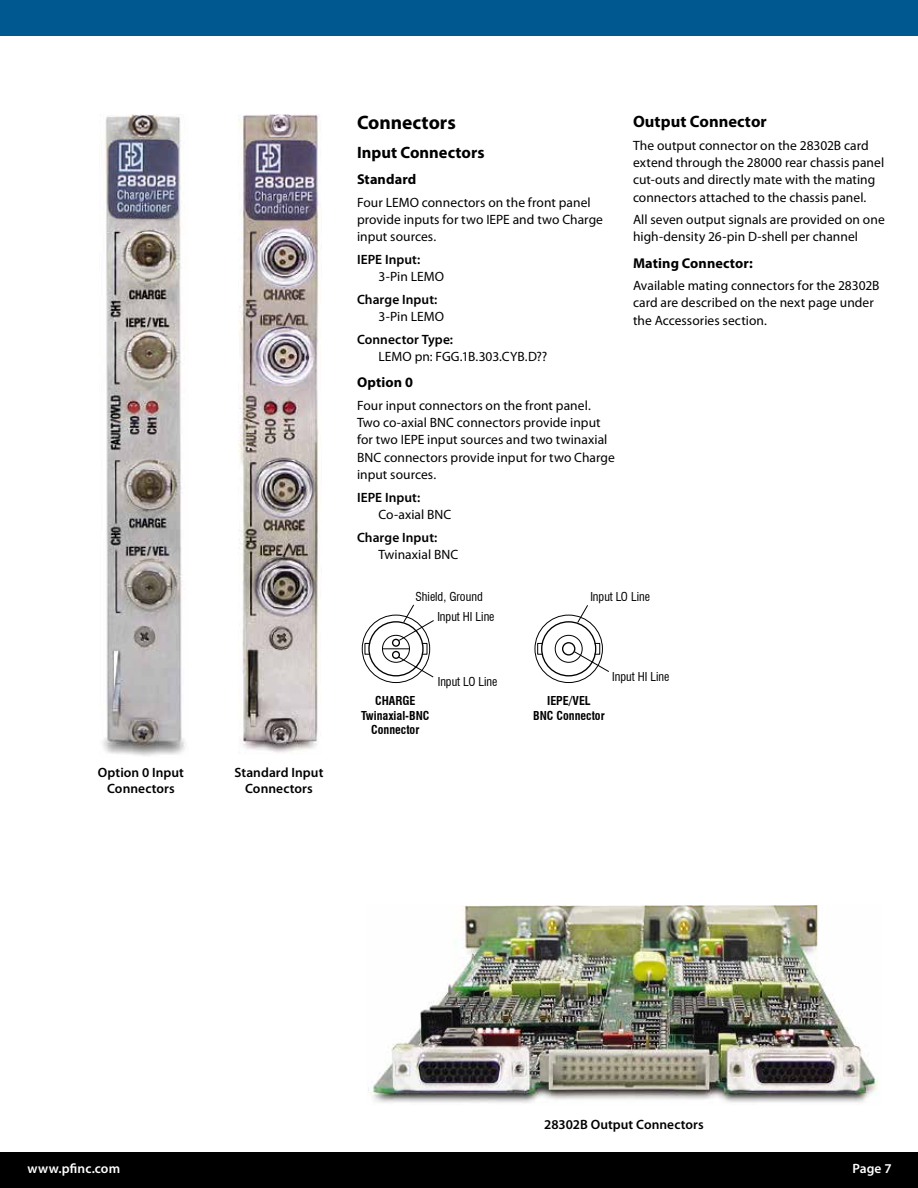
<style>
.page{position:relative;width:918px;height:1188px;background:#fff}
.page>*{position:absolute;margin:0;border:0;box-sizing:border-box;transform-origin:0 0}
.t1{font:700 19.5px "Myriad Pro";color:#000}
.t2{font:700 16.5px "Myriad Pro";letter-spacing:.005em;color:#000}
.t3{font:700 14.25px "Myriad Pro";letter-spacing:.01em;color:#000}
.t4{font:13.5px/17.2px "Myriad Pro";letter-spacing:.005em;color:#000}
.t5{font:600 13.5px/16.2px "Myriad Pro";letter-spacing:.005em;color:#000;text-align:center}
.t6{font:600 13.5px "Myriad Pro";letter-spacing:.005em;color:#fff}
.t7{font:condensed 12px "Swiss 721 BT";color:#000}
.t8{font:700 condensed 12px/14.4px "Swiss 721 BT";color:#000;text-align:center}
</style>
<div class="page">
<img style="left:239px;top:115px;width:80px;height:638px">
<img style="left:368px;top:905px;width:510px;height:198px">
<svg style="left:384px;top:648px;width:24px;height:1px"></svg>
<div style="left:392px;top:639px;width:8px;height:8px;border:1px solid #000;border-radius:50%"></div>
<div style="left:392px;top:651px;width:8px;height:8px;border:1px solid #000;border-radius:50%"></div>
<div style="left:382px;top:635px;width:28px;height:28px;border:1px solid #000;border-radius:50%"></div>
<div style="left:368px;top:621px;width:56px;height:55px;border:1px solid #000;border-radius:50%"></div>
<div style="left:362px;top:615px;width:68px;height:68px;border:1px solid #000;border-radius:50%"></div>
<div style="left:595px;top:643px;width:5px;height:12px;border:1px solid #000"></div>
<div style="left:537px;top:643px;width:6px;height:12px;border:1px solid #000"></div>
<div style="left:535px;top:615px;width:68px;height:68px;border:1px solid #000;border-radius:50%"></div>
<div style="left:541px;top:621px;width:55px;height:55px;border:1px solid #000;border-radius:50%"></div>
<div style="left:555px;top:635px;width:28px;height:28px;border:1px solid #000;border-radius:50%"></div>
<div style="left:562px;top:642px;width:13px;height:14px;border:1px solid #000;border-radius:50%"></div>
<svg style="left:398px;top:656px;width:36px;height:22px"></svg>
<svg style="left:398px;top:604px;width:36px;height:37px"></svg>
<svg style="left:577px;top:605px;width:12px;height:18px"></svg>
<svg style="left:573px;top:651px;width:36px;height:22px"></svg>
<img style="left:103px;top:115px;width:82px;height:641px">
<div style="left:0;top:1152px;width:918px;height:36px;background:#000"></div>
<div style="left:0;top:0;width:918px;height:36px;background:#005890"></div>
<h1 class="t1" style="left:357px;top:110px;width:100px">Connectors</h1>
<p class="t2" style="left:357px;top:142px;width:129px">Input Connectors</p>
<p class="t3" style="left:357px;top:170px;width:61px">Standard</p>
<p class="t4" style="left:357px;top:194px;width:248px">Four LEMO connectors on the front panel provide inputs for two IEPE and two Charge input sources.</p>
<p class="t5" style="left:357px;top:251px;width:65px">IEPE Input:</p>
<p class="t4" style="left:379px;top:268px;width:67px">3-Pin LEMO</p>
<p class="t5" style="left:357px;top:291px;width:82px">Charge Input:</p>
<p class="t4" style="left:379px;top:308px;width:67px">3-Pin LEMO</p>
<p class="t5" style="left:357px;top:331px;width:98px">Connector Type:</p>
<p class="t4" style="left:379px;top:348px;width:170px">LEMO pn: FGG.1B.303.CYB.D??</p>
<p class="t3" style="left:357px;top:373px;width:57px">Option 0</p>
<p class="t4" style="left:357px;top:397px;width:259px">Four input connectors on the front panel.<br>Two co-axial BNC connectors provide input for two IEPE input sources and two twinaxial BNC connectors provide input for two Charge input sources.</p>
<p class="t5" style="left:357px;top:489px;width:65px">IEPE Input:</p>
<p class="t4" style="left:379px;top:505px;width:74px">Co-axial BNC</p>
<p class="t5" style="left:357px;top:529px;width:82px">Charge Input:</p>
<p class="t4" style="left:379px;top:545px;width:81px">Twinaxial BNC</p>
<p class="t2" style="left:633px;top:111px;width:135px">Output Connector</p>
<p class="t4" style="left:633px;top:136px;width:253px">The output connector on the 28302B card extend through the 28000 rear chassis panel cut-outs and directly mate with the mating connectors attached to the chassis panel.</p>
<p class="t4" style="left:633px;top:211px;width:253px">All seven output signals are provided on one high-density 26-pin D-shell per channel</p>
<p class="t3" style="left:633px;top:253px;width:121px">Mating Connector:</p>
<p class="t4" style="left:633px;top:277px;width:248px">Available mating connectors for the 28302B card are described on the next page under the Accessories section.</p>
<p class="t7" style="left:416px;top:590px;width:69px">Shield, Ground</p>
<p class="t7" style="left:437px;top:610px;width:59px">Input HI Line</p>
<p class="t7" style="left:438px;top:674px;width:61px">Input LO Line</p>
<p class="t7" style="left:590px;top:590px;width:61px">Input LO Line</p>
<p class="t7" style="left:612px;top:669px;width:59px">Input HI Line</p>
<p class="t5" style="left:98px;top:764px;width:88px">Option 0 Input<br>Connectors</p>
<p class="t5" style="left:235px;top:764px;width:90px">Standard Input<br>Connectors</p>
<p class="t8" style="left:361px;top:694px;width:70px">CHARGE<br>Twinaxial-BNC<br>Connector</p>
<p class="t8" style="left:533px;top:694px;width:73px">IEPE/VEL<br>BNC Connector</p>
<p class="t5" style="left:544px;top:1116px;width:161px">28302B Output Connectors</p>
<p class="t6" style="left:28px;top:1159px;width:94px">www.pfinc.com</p>
<p class="t6" style="left:852px;top:1159px;width:41px">Page 7</p>
</div>
